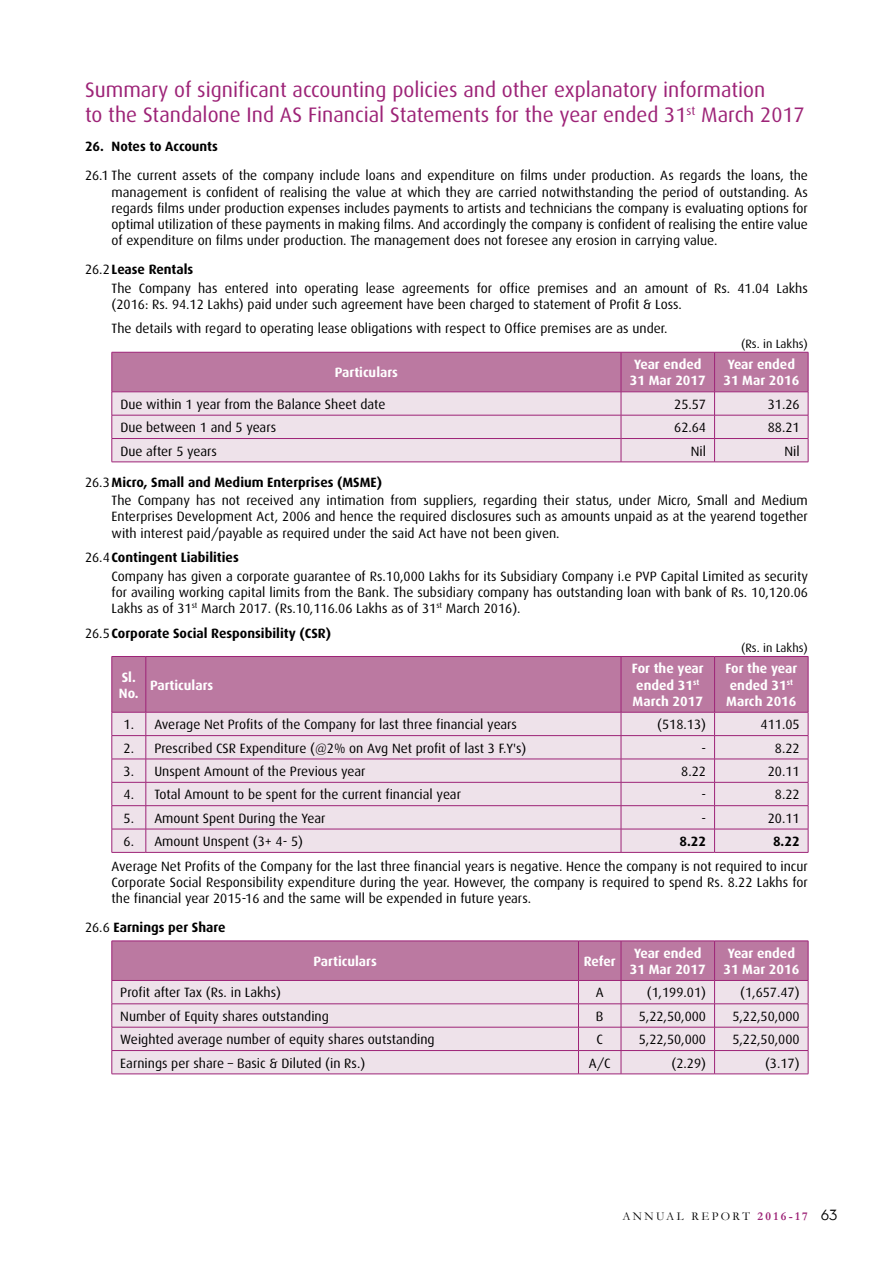
<style>
.page{position:relative;width:893px;height:1263px;background:#fff}
.page>*{position:absolute;margin:0;border:0;box-sizing:border-box;transform-origin:0 0}
.t1{font:21px/25.2px "Dax";color:#9d2377}
.t2{font:13.5px/16.2px "Dax";color:#000}
.t3{font:700 13.5px/16.2px "Dax";color:#fff;text-align:center}
.t4{font:700 13.5px "Dax";color:#000}
.t5{font:12px "Dax";color:#000}
.t6{font:12px "Garamond";letter-spacing:.2em;color:#000}
.s1{font-weight:700}
.s2{font-weight:400}
.s3{font-weight:700;color:#9d2377}
.s4{font-family:"Neutra Text Book Alt";font-size:15px}
</style>
<div class="page">
<svg style="left:112px;top:353px;width:697px;height:109px;background:#d9b6cc"></svg>
<hr style="left:112px;top:462px;width:509px;height:1px;background:#9d2377">
<hr style="left:621px;top:462px;width:94px;height:1px;background:#9d2377">
<hr style="left:715px;top:462px;width:93px;height:1px;background:#9d2377">
<hr style="left:112px;top:352px;width:509px;height:1px;background:#9d2377">
<hr style="left:112px;top:352px;width:1px;height:40px;background:#9d2377">
<hr style="left:621px;top:352px;width:94px;height:1px;background:#9d2377">
<hr style="left:621px;top:352px;width:1px;height:40px;background:#9d2377">
<hr style="left:715px;top:352px;width:93px;height:1px;background:#9d2377">
<hr style="left:714px;top:352px;width:1px;height:40px;background:#9d2377">
<hr style="left:808px;top:352px;width:1px;height:40px;background:#9d2377">
<hr style="left:112px;top:392px;width:509px;height:1px;background:#9d2377">
<hr style="left:621px;top:392px;width:94px;height:1px;background:#9d2377">
<hr style="left:715px;top:392px;width:93px;height:1px;background:#9d2377">
<svg style="left:112px;top:656px;width:697px;height:196px;background:#dbbbcf"></svg>
<hr style="left:112px;top:852px;width:34px;height:1px;background:#9d2377">
<hr style="left:146px;top:852px;width:475px;height:1px;background:#9d2377">
<hr style="left:621px;top:852px;width:94px;height:1px;background:#9d2377">
<hr style="left:715px;top:852px;width:93px;height:1px;background:#9d2377">
<svg style="left:112px;top:941px;width:697px;height:133px;background:#dbbbcf"></svg>
<hr style="left:112px;top:1074px;width:466px;height:1px;background:#9d2377">
<hr style="left:578px;top:1074px;width:43px;height:1px;background:#9d2377">
<hr style="left:621px;top:1074px;width:94px;height:1px;background:#9d2377">
<hr style="left:715px;top:1074px;width:93px;height:1px;background:#9d2377">
<h1 class="t1" style="left:85px;top:78px;width:721px">Summary of significant accounting policies and other explanatory information<br>to the Standalone Ind AS Financial Statements for the year ended 31<sup>st</sup> March 2017</h1>
<p class="t4" style="left:85px;top:139px;width:134px">26. Notes to Accounts</p>
<p class="t2" style="left:112px;top:168px;width:698px;text-align:justify;text-indent:-27px">26.1 The current assets of the company include loans and expenditure on films under production. As regards the loans, the management is confident of realising the value at which they are carried notwithstanding the period of outstanding. As regards films under production expenses includes payments to artists and technicians the company is evaluating options for optimal utilization of these payments in making films. And accordingly the company is confident of realising the entire value of expenditure on films under production. The management does not foresee any erosion in carrying value.</p>
<p class="t2" style="left:112px;top:260px;width:698px;line-height:18.3px;text-indent:-27px">26.2 <span class="s1">Lease Rentals<br></span>The Company has entered into operating lease agreements for office premises and an amount of Rs. 41.04 Lakhs</p>
<p class="t2" style="left:112px;top:292px;width:572px;line-height:24.8px">(2016: Rs. 94.12 Lakhs) paid under such agreement have been charged to statement of Profit &amp; Loss.<br>The details with regard to operating lease obligations with respect to Office premises are as under.</p>
<p class="t5" style="left:741px;top:337px;width:68px">(Rs. in Lakhs)</p>
<p class="t3" style="left:335px;top:365px;width:65px">Particulars</p>
<p class="t3" style="left:630px;top:356px;width:77px">Year ended<br>31 Mar 2017</p>
<p class="t3" style="left:723px;top:356px;width:77px">Year ended<br>31 Mar 2016</p>
<p class="t2" style="left:120px;top:396px;width:267px">Due within 1 year from the Balance Sheet date</p>
<p class="t2" style="left:674px;top:396px;width:33px">25.57</p>
<p class="t2" style="left:768px;top:396px;width:33px">31.26</p>
<p class="t2" style="left:120px;top:419px;width:157px">Due between 1 and 5 years</p>
<p class="t2" style="left:674px;top:419px;width:33px">62.64</p>
<p class="t2" style="left:768px;top:419px;width:33px">88.21</p>
<p class="t2" style="left:120px;top:443px;width:98px">Due after 5 years</p>
<p class="t2" style="left:691px;top:443px;width:17px">Nil</p>
<p class="t2" style="left:784px;top:443px;width:17px">Nil</p>
<p class="t2" style="left:112px;top:473px;width:698px;line-height:18.3px;text-indent:-27px">26.3<span class="s1">Micro, Small and Medium Enterprises (MSME)<br></span>The Company has not received any intimation from suppliers, regarding their status, under Micro, Small and Medium</p>
<p class="t2" style="left:112px;top:509px;width:698px">Enterprises Development Act, 2006 and hence the required disclosures such as amounts unpaid as at the yearend together with interest paid/payable as required under the said Act have not been given.</p>
<p class="t2" style="left:112px;top:548px;width:698px;line-height:18.3px;text-indent:-27px">26.4 <span class="s1">Contingent Liabilities<br></span>Company has given a corporate guarantee of Rs.10,000 Lakhs for its Subsidiary Company i.e PVP Capital Limited as security</p>
<p class="t2" style="left:112px;top:584px;width:698px">for availing working capital limits from the Bank. The subsidiary company has outstanding loan with bank of Rs. 10,120.06<br>Lakhs as of 31<sup>st</sup> March 2017. (Rs.10,116.06 Lakhs as of 31<sup>st</sup> March 2016).</p>
<p class="t4" style="left:85px;top:625px;width:248px"><span class="s2">26.5</span> Corporate Social Responsibility (CSR)</p>
<p class="t5" style="left:741px;top:641px;width:68px">(Rs. in Lakhs)</p>
<p class="t3" style="left:119px;top:669px;width:21px;text-align:left">Sl.<br>No.</p>
<p class="t3" style="left:150px;top:677px;width:65px">Particulars</p>
<p class="t3" style="left:632px;top:661px;width:73px;text-align:left">For the year ended 31<sup>st<br></sup>March 2017</p>
<p class="t3" style="left:725px;top:661px;width:73px;text-align:left">For the year ended 31<sup>st<br></sup>March 2016</p>
<p class="t2" style="left:124px;top:717px;width:395px">1. Average Net Profits of the Company for last three financial years</p>
<p class="t2" style="left:657px;top:717px;width:50px">(518.13)</p>
<p class="t2" style="left:761px;top:717px;width:41px">411.05</p>
<p class="t2" style="left:124px;top:740px;width:404px">2. Prescribed CSR Expenditure (@2% on Avg Net profit of last 3 F.Y's)</p>
<p class="t2" style="left:701px;top:740px;width:6px">-</p>
<p class="t2" style="left:775px;top:740px;width:26px">8.22</p>
<p class="t2" style="left:124px;top:763px;width:243px">3. Unspent Amount of the Previous year</p>
<p class="t2" style="left:681px;top:763px;width:26px">8.22</p>
<p class="t2" style="left:768px;top:763px;width:33px">20.11</p>
<p class="t2" style="left:124px;top:787px;width:339px">4. Total Amount to be spent for the current financial year</p>
<p class="t2" style="left:701px;top:787px;width:6px">-</p>
<p class="t2" style="left:775px;top:787px;width:26px">8.22</p>
<p class="t2" style="left:124px;top:810px;width:203px">5. Amount Spent During the Year</p>
<p class="t2" style="left:701px;top:810px;width:6px">-</p>
<p class="t2" style="left:768px;top:810px;width:33px">20.11</p>
<p class="t2" style="left:124px;top:833px;width:181px">6. Amount Unspent (3+ 4- 5)</p>
<p class="t4" style="left:679px;top:834px;width:28px">8.22</p>
<p class="t4" style="left:773px;top:834px;width:28px">8.22</p>
<p class="t2" style="left:112px;top:858px;width:698px;text-align:justify">Average Net Profits of the Company for the last three financial years is negative. Hence the company is not required to incur Corporate Social Responsibility expenditure during the year. However, the company is required to spend Rs. 8.22 Lakhs for the financial year 2015-16 and the same will be expended in future years.</p>
<p class="t4" style="left:85px;top:920px;width:142px"><span class="s2">26.6</span> Earnings per Share</p>
<p class="t3" style="left:314px;top:953px;width:65px">Particulars</p>
<p class="t3" style="left:584px;top:953px;width:33px">Refer</p>
<p class="t3" style="left:630px;top:945px;width:77px">Year ended<br>31 Mar 2017</p>
<p class="t3" style="left:723px;top:945px;width:77px">Year ended<br>31 Mar 2016</p>
<p class="t2" style="left:120px;top:985px;width:162px">Profit after Tax (Rs. in Lakhs)</p>
<p class="t2" style="left:596px;top:985px;width:9px">A</p>
<p class="t2" style="left:647px;top:985px;width:61px">(1,199.01)</p>
<p class="t2" style="left:740px;top:985px;width:61px">(1,657.47)</p>
<p class="t2" style="left:120px;top:1008px;width:210px">Number of Equity shares outstanding</p>
<p class="t2" style="left:596px;top:1008px;width:9px">B</p>
<p class="t2" style="left:639px;top:1008px;width:69px">5,22,50,000</p>
<p class="t2" style="left:732px;top:1008px;width:69px">5,22,50,000</p>
<p class="t2" style="left:120px;top:1031px;width:316px">Weighted average number of equity shares outstanding</p>
<p class="t2" style="left:596px;top:1031px;width:8px">C</p>
<p class="t2" style="left:639px;top:1031px;width:69px">5,22,50,000</p>
<p class="t2" style="left:732px;top:1031px;width:69px">5,22,50,000</p>
<p class="t2" style="left:120px;top:1055px;width:247px">Earnings per share – Basic &amp; Diluted (in Rs.)</p>
<p class="t2" style="left:589px;top:1055px;width:23px">A/C</p>
<p class="t2" style="left:671px;top:1055px;width:36px">(2.29)</p>
<p class="t2" style="left:765px;top:1055px;width:36px">(3.17)</p>
<p class="t6" style="left:622px;top:1208px;width:217px">ANNUAL REPORT <span class="s3">2016-17</span> <span class="s4">63</span></p>
</div>
